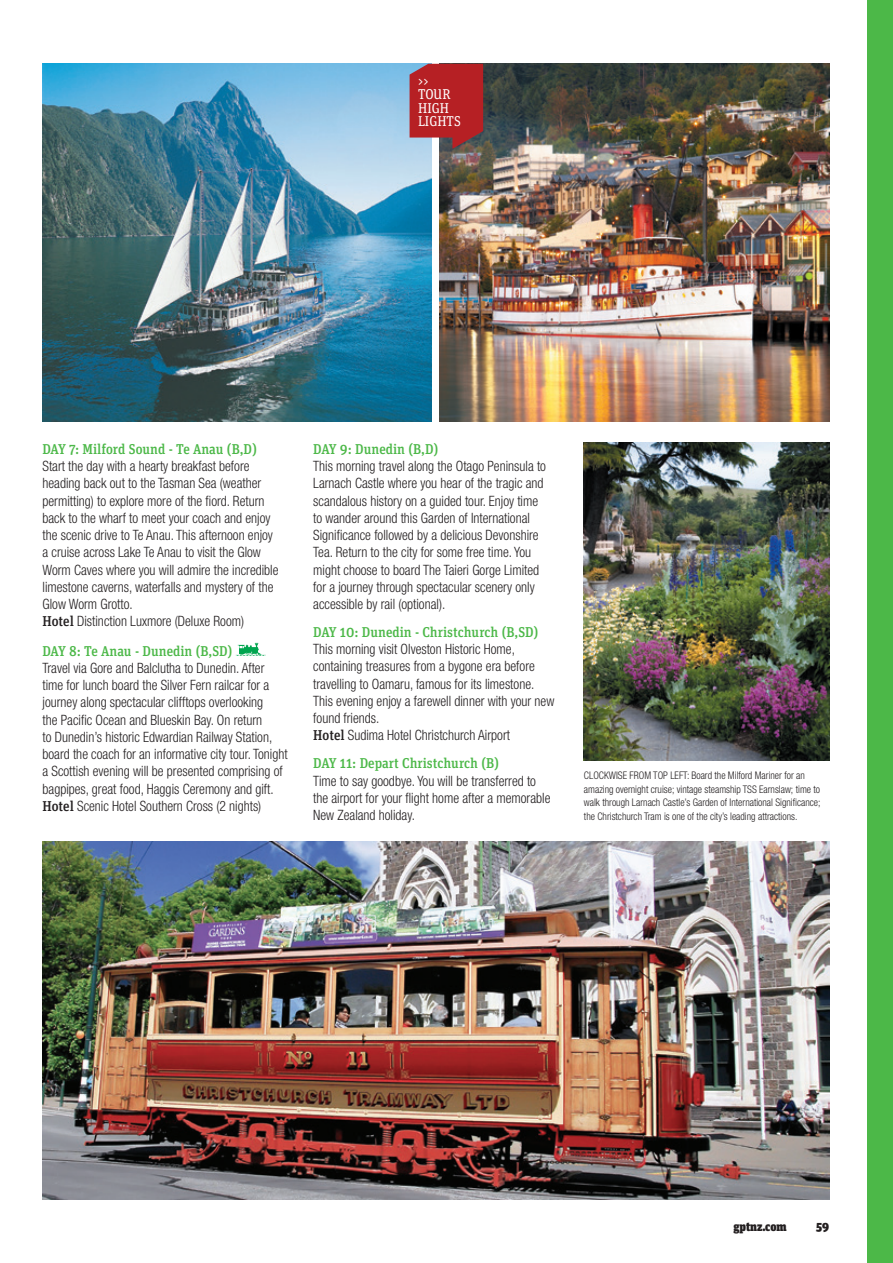
<style>
.page{position:relative;width:893px;height:1263px;background:#fff}
.page>*{position:absolute;margin:0;border:0;box-sizing:border-box;transform-origin:0 0}
.t1{font:300 condensed 14.25px/17.2px "Helvetica Neue";color:#231f20;scale:.95 1}
.t2{font:500 14.25px "Unit Slab OT";color:#4cb848;scale:.95 1}
.t3{font:14.25px/13.5px "Unit Slab OT";color:#fff;scale:.95 1}
.t4{font:900 12.6px "Unit Slab OT";color:#231f20;scale:.95 1}
.t5{font:300 condensed 10.5px/13.5px "Helvetica Neue";color:#231f20;scale:.95 1}
.s1{font-family:"Unit Slab OT";font-weight:500;font-stretch:normal}
</style>
<div class="page">
<div style="left:867px;top:0;width:26px;height:1263px;background:#4cb848"></div>
<svg style="left:236px;top:643px;width:30px;height:13px"></svg>
<img style="left:584px;top:442px;width:245px;height:318px">
<img style="left:440px;top:64px;width:389px;height:358px">
<img style="left:43px;top:64px;width:389px;height:358px">
<img style="left:43px;top:841px;width:786px;height:358px">
<svg style="left:410px;top:64px;width:73px;height:85px;background:#ae3035"></svg>
<p class="t3" style="left:418px;top:74px;width:46px">&gt;&gt;<br>TOUR<br>HIGH<br>LIGHTS</p>
<p class="t2" style="left:43px;top:440px;width:227px">DAY 7: Milford Sound - Te Anau (B,D)</p>
<p class="t1" style="left:43px;top:457px;width:250px">Start the day with a hearty breakfast before heading back out to the Tasman Sea (weather permitting) to explore more of the fiord. Return back to the wharf to meet your coach and enjoy the scenic drive to Te Anau. This afternoon enjoy a cruise across Lake Te Anau to visit the Glow Worm Caves where you will admire the incredible limestone caverns, waterfalls and mystery of the Glow Worm Grotto.<br><span class="s1">Hotel</span> Distinction Luxmore (Deluxe Room)</p>
<p class="t2" style="left:43px;top:642px;width:201px">DAY 8: Te Anau - Dunedin (B,SD)</p>
<p class="t1" style="left:43px;top:659px;width:260px">Travel via Gore and Balclutha to Dunedin. After time for lunch board the Silver Fern railcar for a journey along spectacular clifftops overlooking<br>the Pacific Ocean and Blueskin Bay. On return<br>to Dunedin’s historic Edwardian Railway Station, board the coach for an informative city tour. Tonight a Scottish evening will be presented comprising of bagpipes, great food, Haggis Ceremony and gift.<br><span class="s1">Hotel</span> Scenic Hotel Southern Cross (2 nights)</p>
<p class="t2" style="left:313px;top:440px;width:133px">DAY 9: Dunedin (B,D)</p>
<p class="t1" style="left:313px;top:457px;width:247px">This morning travel along the Otago Peninsula to Larnach Castle where you hear of the tragic and scandalous history on a guided tour. Enjoy time to wander around this Garden of International Significance followed by a delicious Devonshire Tea. Return to the city for some free time. You might choose to board The Taieri Gorge Limited for a journey through spectacular scenery only accessible by rail (optional).</p>
<p class="t2" style="left:313px;top:623px;width:239px">DAY 10: Dunedin - Christchurch (B,SD)</p>
<p class="t1" style="left:313px;top:640px;width:255px">This morning visit Olveston Historic Home, containing treasures from a bygone era before travelling to Oamaru, famous for its limestone.<br>This evening enjoy a farewell dinner with your new found friends.<br><span class="s1">Hotel</span> Sudima Hotel Christchurch Airport</p>
<p class="t2" style="left:313px;top:754px;width:197px">DAY 11: Depart Christchurch (B)</p>
<p class="t1" style="left:313px;top:772px;width:251px">Time to say goodbye. You will be transferred to the airport for your flight home after a memorable<br>New Zealand holiday.</p>
<p class="t5" style="left:584px;top:769px;width:250px">CLOCKWISE FROM TOP LEFT: Board the Milford Mariner for an amazing overnight cruise; vintage steamship TSS Earnslaw; time to walk through Larnach Castle’s Garden of International Significance; the Christchurch Tram is one of the city’s leading attractions.</p>
<p class="t4" style="left:733px;top:1218px;width:57px">gptnz.com</p>
<p class="t4" style="left:816px;top:1218px;width:15px">59</p>
</div>
